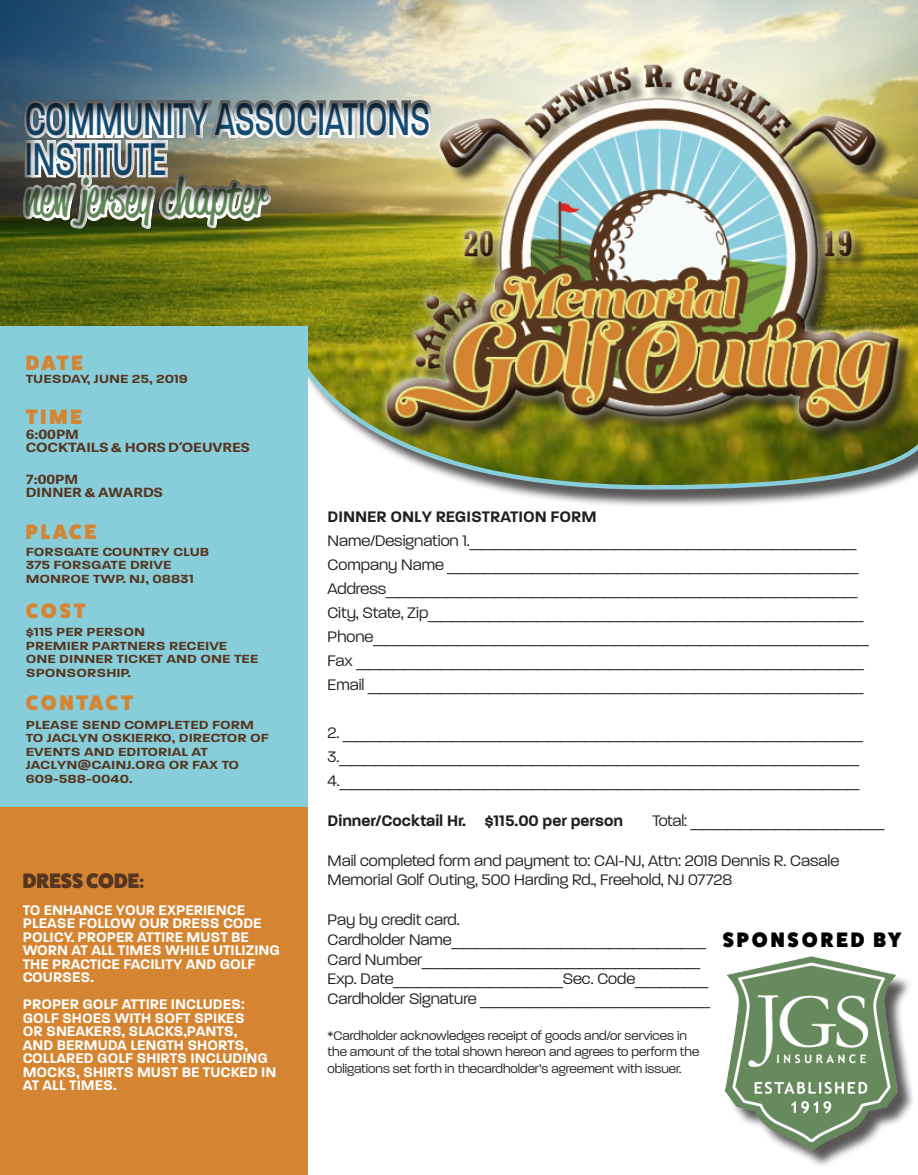
<style>
.page{position:relative;width:918px;height:1175px;background:#fff}
.page>*{position:absolute;margin:0;border:0;box-sizing:border-box;transform-origin:0 0}
.t1{font:500 49.5px/39.6px "Paralucent";color:#164f76;scale:.63 1}
.t2{font:49.5px "Reklame Script";color:#62895a;scale:.95 1}
.t3{font:800 21px "Fat Frank";letter-spacing:.14em;color:#d58531}
.t4{font:800 21px "Fat Frank";letter-spacing:.14em;color:#000}
.t5{font:800 21px "Fat Frank";color:#553620}
.t6{font:300 16.5px/19.8px "Paralucent";color:#231f20}
.t7{font:600 16.5px "Paralucent";color:#231f20}
.t8{font:600 15px/13.5px "Paralucent";color:#fff}
.t9{font:300 13.5px/16.2px "Paralucent";color:#231f20}
.t10{font:600 12.75px/13.5px "Paralucent";color:#553620;scale:1.18 1}
.t11{font:700 12.75px "Adelle Sans";color:#553620;scale:1.18 1}
</style>
<div class="page">
<svg style="left:0;top:0;width:918px;height:521px"></svg>
<div style="left:0;top:326px;width:307px;height:688px;background:#88cdda"></div>
<div style="left:389px;top:67px;width:527px;height:378px;background:#231f20;opacity:.75"></div>
<div style="left:376px;top:54px;width:531px;height:369px;background:#fff;opacity:.75"></div>
<div style="left:381px;top:61px;width:527px;height:376px;background:#231f20;opacity:.75"></div>
<div style="left:6px;top:77px;width:912px;height:195px;background:#231f20;opacity:.75"></div>
<div style="left:0;top:807px;width:307px;height:367px;background:#d58531"></div>
<div style="left:729px;top:959px;width:187px;height:209px;background:#231f20;opacity:.75"></div>
<img style="left:726px;top:956px;width:172px;height:194px">
<h1 class="t1" style="left:25px;top:99px;width:644px">COMMUNITY ASSOCIATIONS<br>INSTITUTE</h1>
<h1 class="t2" style="left:25px;top:164px;width:254px">new jersey chapter</h1>
<p class="t3" style="left:26px;top:351px;width:59px">DATE</p>
<p class="t3" style="left:26px;top:405px;width:58px">TIME</p>
<p class="t10" style="left:26px;top:372px;width:139px">TUESDAY, JUNE 25, 2019</p>
<p class="t11" style="left:26px;top:425px;width:47px">6:00PM</p>
<p class="t11" style="left:26px;top:438px;width:191px">COCKTAILS &amp; HORS D’OEUVRES</p>
<p class="t11" style="left:26px;top:470px;width:46px">7:00PM</p>
<p class="t11" style="left:26px;top:483px;width:118px">DINNER &amp; AWARDS</p>
<p class="t3" style="left:26px;top:520px;width:72px">PLACE</p>
<p class="t10" style="left:26px;top:545px;width:157px">FORSGATE COUNTRY CLUB</p>
<p class="t10" style="left:26px;top:558px;width:125px">375 FORSGATE DRIVE</p>
<p class="t10" style="left:26px;top:572px;width:144px">MONROE TWP. NJ, 08831</p>
<p class="t3" style="left:26px;top:598px;width:61px">COST</p>
<p class="t10" style="left:26px;top:625px;width:103px">$115 PER PERSON</p>
<p class="t10" style="left:26px;top:639px;width:199px">PREMIER PARTNERS RECEIVE<br>ONE DINNER TICKET AND ONE TEE<br>SPONSORSHIP.</p>
<p class="t3" style="left:26px;top:691px;width:109px">CONTACT</p>
<p class="t10" style="left:26px;top:718px;width:208px">PLEASE SEND COMPLETED FORM<br>TO JACLYN OSKIERKO, DIRECTOR OF<br>EVENTS AND EDITORIAL AT</p>
<p class="t10" style="left:26px;top:758px;width:182px">JACLYN@CAINJ.ORG OR FAX TO</p>
<p class="t10" style="left:26px;top:772px;width:92px">609-588-0040.</p>
<p class="t5" style="left:23px;top:868px;width:123px">DRESS CODE:</p>
<p class="t8" style="left:23px;top:903px;width:259px">TO ENHANCE YOUR EXPERIENCE<br>PLEASE FOLLOW OUR DRESS CODE<br>POLICY. PROPER ATTIRE MUST BE<br>WORN AT ALL TIMES WHILE UTILIZING<br>THE PRACTICE FACILITY AND GOLF<br>COURSES.</p>
<p class="t8" style="left:23px;top:997px;width:255px">PROPER GOLF ATTIRE INCLUDES:<br>GOLF SHOES WITH SOFT SPIKES<br>OR SNEAKERS, SLACKS,PANTS,<br>AND BERMUDA LENGTH SHORTS,<br>COLLARED GOLF SHIRTS INCLUDING<br>MOCKS, SHIRTS MUST BE TUCKED IN<br>AT ALL TIMES.</p>
<p class="t7" style="left:328px;top:507px;width:271px">DINNER ONLY REGISTRATION FORM</p>
<p class="t6" style="left:328px;top:531px;width:530px">Name/Designation 1.________________________________</p>
<p class="t6" style="left:328px;top:555px;width:532px">Company Name __________________________________</p>
<p class="t6" style="left:328px;top:579px;width:531px">Address_______________________________________</p>
<p class="t6" style="left:328px;top:603px;width:537px">City, State, Zip____________________________________</p>
<p class="t6" style="left:328px;top:627px;width:543px">Phone_________________________________________</p>
<p class="t6" style="left:328px;top:651px;width:538px">Fax __________________________________________</p>
<p class="t6" style="left:328px;top:675px;width:537px">Email _________________________________________</p>
<p class="t6" style="left:328px;top:723px;width:536px">2. ___________________________________________</p>
<p class="t6" style="left:328px;top:747px;width:533px">3.___________________________________________</p>
<p class="t6" style="left:328px;top:771px;width:533px">4.___________________________________________</p>
<p class="t7" style="left:328px;top:810px;width:297px">Dinner/Cocktail Hr. $115.00 per person</p>
<p class="t6" style="left:653px;top:810px;width:233px">Total: ________________</p>
<p class="t6" style="left:328px;top:850px;width:513px">Mail completed form and payment to: CAI-NJ, Attn: 2018 Dennis R. Casale<br>Memorial Golf Outing, 500 Harding Rd., Freehold, NJ 07728</p>
<p class="t6" style="left:328px;top:909px;width:134px">Pay by credit card.</p>
<p class="t6" style="left:328px;top:929px;width:379px">Cardholder Name_____________________</p>
<p class="t6" style="left:328px;top:949px;width:374px">Card Number_______________________</p>
<p class="t6" style="left:328px;top:969px;width:382px">Exp. Date______________Sec. Code______</p>
<p class="t6" style="left:328px;top:989px;width:384px">Cardholder Signature ___________________</p>
<p class="t9" style="left:328px;top:1027px;width:373px">*Cardholder acknowledges receipt of goods and/or services in the amount of the total shown hereon and agrees to perform the obligations set forth in thecardholder’s agreement with issuer.</p>
<p class="t4" style="left:723px;top:928px;width:180px">SPONSORED BY</p>
</div>
